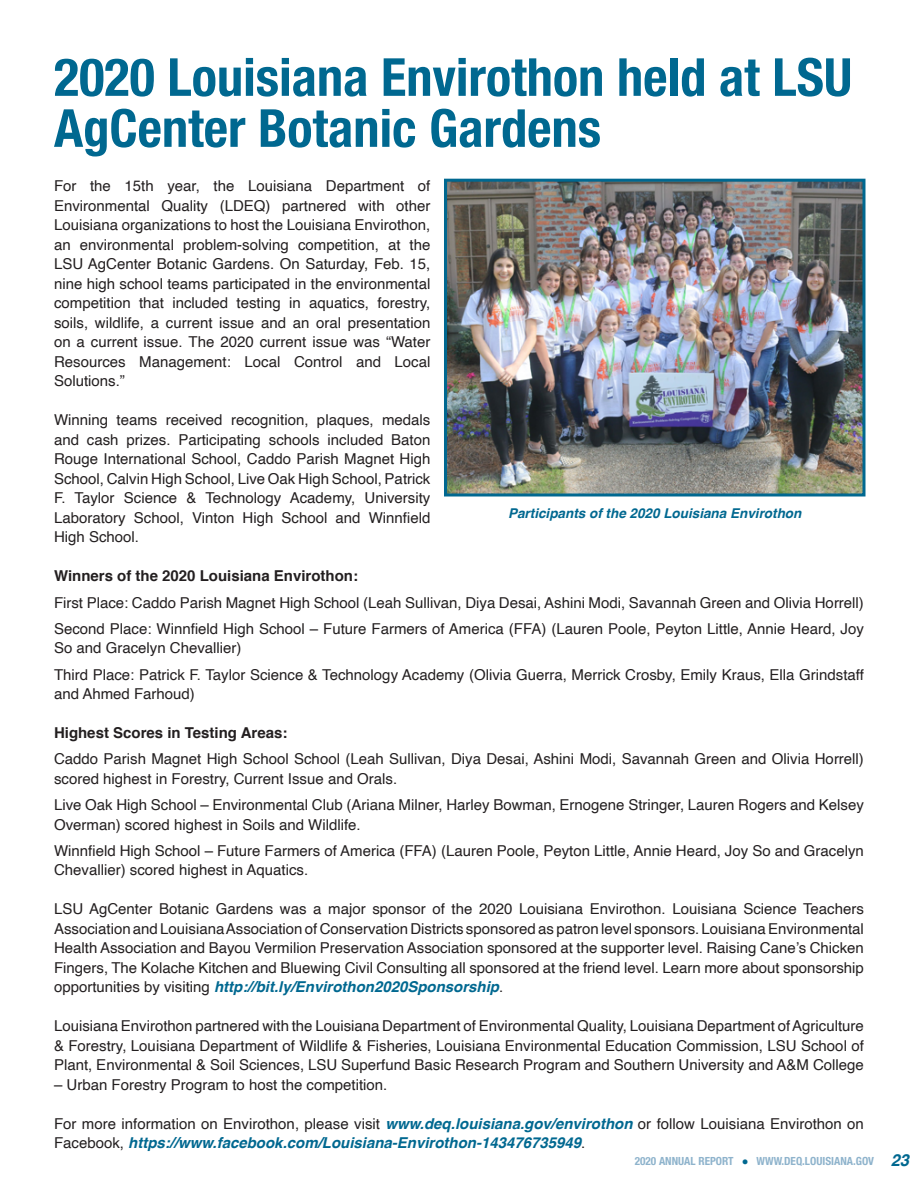
<style>
.page{position:relative;width:918px;height:1188px;background:#fff}
.page>*{position:absolute;margin:0;border:0;box-sizing:border-box;transform-origin:0 0}
.t1{font:700 condensed 52.5px/51px "Helvetica Neue LT Std";color:#006890}
.t2{font:15px/19.5px "Helvetica";color:#231f20}
.t3{font:italic 700 15px/19.5px "Helvetica";color:#006890}
.t4{font:700 15px "Helvetica";color:#231f20}
.t5{font:italic 700 13.5px "Helvetica";color:#006890}
.t6{font:700 condensed 11.25px "Helvetica Neue LT Std";color:#8eb3cc}
.s1{font-weight:700;font-style:italic;color:#006890}
.s2{font-weight:400;font-style:normal;color:#231f20}
.s3{font-family:"Helvetica";font-weight:400;font-stretch:normal;color:#006890}
.s4{font-family:"Helvetica";font-style:italic;font-stretch:normal;font-size:16.5px;color:#006890}
</style>
<div class="page">
<img style="left:448px;top:183px;width:414px;height:309px">
<div style="left:444px;top:179px;width:422px;height:317px;border:3px solid #006890"></div>
<p class="t1" style="left:54px;top:51px;width:800px">2020 Louisiana Envirothon held at LSU<br>AgCenter Botanic Gardens</p>
<p class="t2" style="left:54px;top:177px;width:378px;text-align:justify">For the 15th year, the Louisiana Department of Environmental Quality (LDEQ) partnered with other Louisiana organizations to host the Louisiana Envirothon, an environmental problem-solving competition, at the LSU AgCenter Botanic Gardens. On Saturday, Feb. 15, nine high school teams participated in the environmental competition that included testing in aquatics, forestry, soils, wildlife, a current issue and an oral presentation on a current issue. The 2020 current issue was “Water Resources Management: Local Control and Local Solutions.”</p>
<p class="t2" style="left:54px;top:411px;width:378px;text-align:justify">Winning teams received recognition, plaques, medals and cash prizes. Participating schools included Baton Rouge International School, Caddo Parish Magnet High School, Calvin High School, Live Oak High School, Patrick F. Taylor Science &amp; Technology Academy, University Laboratory School, Vinton High School and Winnfield High School.</p>
<p class="t4" style="left:54px;top:564px;width:306px">Winners of the 2020 Louisiana Envirothon:</p>
<p class="t2" style="left:54px;top:593px;width:811px">First Place: Caddo Parish Magnet High School (Leah Sullivan, Diya Desai, Ashini Modi, Savannah Green and Olivia Horrell)</p>
<p class="t2" style="left:54px;top:619px;width:811px">Second Place: Winnfield High School – Future Farmers of America (FFA) (Lauren Poole, Peyton Little, Annie Heard, Joy<br>So and Gracelyn Chevallier)</p>
<p class="t2" style="left:54px;top:665px;width:812px">Third Place: Patrick F. Taylor Science &amp; Technology Academy (Olivia Guerra, Merrick Crosby, Emily Kraus, Ella Grindstaff and Ahmed Farhoud)</p>
<p class="t4" style="left:54px;top:721px;width:235px">Highest Scores in Testing Areas:</p>
<p class="t2" style="left:54px;top:750px;width:811px">Caddo Parish Magnet High School School (Leah Sullivan, Diya Desai, Ashini Modi, Savannah Green and Olivia Horrell) scored highest in Forestry, Current Issue and Orals.</p>
<p class="t2" style="left:54px;top:796px;width:811px">Live Oak High School – Environmental Club (Ariana Milner, Harley Bowman, Ernogene Stringer, Lauren Rogers and Kelsey<br>Overman) scored highest in Soils and Wildlife.</p>
<p class="t2" style="left:54px;top:841px;width:811px">Winnfield High School – Future Farmers of America (FFA) (Lauren Poole, Peyton Little, Annie Heard, Joy So and Gracelyn<br>Chevallier) scored highest in Aquatics.</p>
<p class="t2" style="left:54px;top:900px;width:811px;text-align:justify">LSU AgCenter Botanic Gardens was a major sponsor of the 2020 Louisiana Envirothon. Louisiana Science Teachers Association and Louisiana Association of Conservation Districts sponsored as patron level sponsors. Louisiana Environmental Health Association and Bayou Vermilion Preservation Association sponsored at the supporter level. Raising Cane’s Chicken Fingers, The Kolache Kitchen and Bluewing Civil Consulting all sponsored at the friend level. Learn more about sponsorship opportunities by visiting <span class="s1">http://bit.ly/Envirothon2020Sponsorship</span>.</p>
<p class="t2" style="left:54px;top:1017px;width:811px;text-align:justify">Louisiana Envirothon partnered with the Louisiana Department of Environmental Quality, Louisiana Department of Agriculture &amp; Forestry, Louisiana Department of Wildlife &amp; Fisheries, Louisiana Environmental Education Commission, LSU School of Plant, Environmental &amp; Soil Sciences, LSU Superfund Basic Research Program and Southern University and A&amp;M College</p>
<p class="t2" style="left:54px;top:1075px;width:335px">– Urban Forestry Program to host the competition.</p>
<p class="t3" style="left:54px;top:1114px;width:811px"><span class="s2">For more information on Envirothon, please visit</span> www.deq.louisiana.gov/envirothon <span class="s2">or follow Louisiana Envirothon on<br>Facebook,</span> https://www.facebook.com/Louisiana-Envirothon-143476735949<span class="s2">.</span></p>
<p class="t5" style="left:508px;top:502px;width:295px">Participants of the 2020 Louisiana Envirothon</p>
<p class="t6" style="left:635px;top:1154px;width:276px">2020 ANNUAL REPORT <span class="s3">●</span> WWW.DEQ.LOUISIANA.GOV <span class="s4">23</span></p>
</div>
